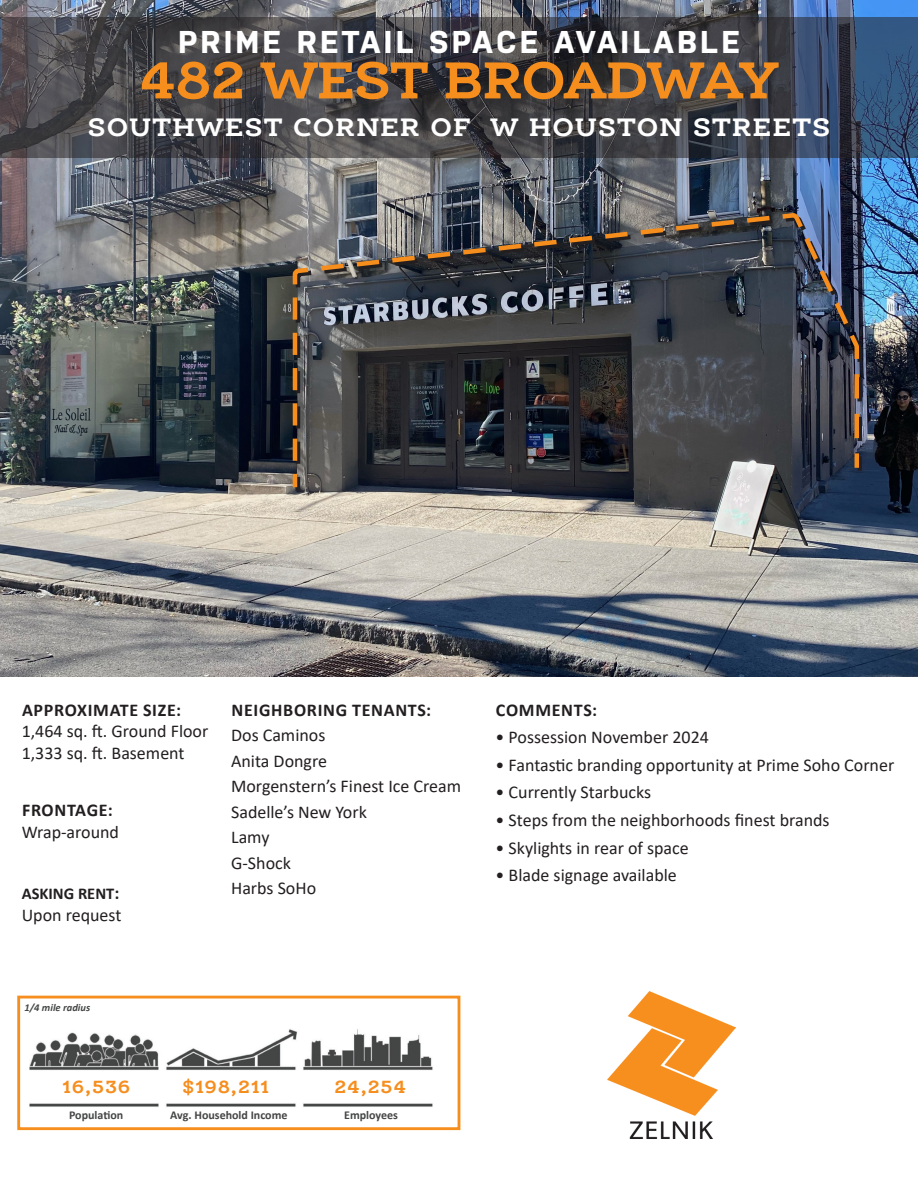
<style>
.page{position:relative;width:918px;height:1188px;background:#fff}
.page>*{position:absolute;margin:0;border:0;box-sizing:border-box;transform-origin:0 0}
.t1{font:700 55.5px "Ernestine Pro";letter-spacing:-.02em;color:#f68e1e}
.t2{font:700 31.5px "Nudista";letter-spacing:.1em;color:#fff}
.t3{font:700 27px "Ernestine Pro";letter-spacing:.045em;color:#fff}
.t4{font:700 18.9px "Ernestine Pro";letter-spacing:.04em;color:#f68e1e}
.t5{font:18px "Calibri";color:#231f20}
.t6{font:700 18px "Calibri";letter-spacing:.04em;color:#231f20}
.t7{font:700 16.5px "Calibri";color:#231f20}
.t8{font:700 12px "Calibri";color:#444545}
.t9{font:italic 700 10.5px "Calibri";color:#444545}
.s1{font-size:18px}
</style>
<div class="page">
<img style="left:0;top:0;width:918px;height:676px">
<svg style="left:0;top:17px;width:918px;height:141px;background:#40434b"></svg>
<div style="left:17px;top:996px;width:443px;height:134px;border:3px solid #f68e1e"></div>
<img style="left:29px;top:1029px;width:404px;height:78px">
<img style="left:608px;top:991px;width:128px;height:147px">
<svg style="left:861px;top:376px;width:1px;height:73px"></svg>
<img style="left:290px;top:211px;width:571px;height:278px">
<p class="t2" style="left:178px;top:24px;width:563px">PRIME RETAIL SPACE AVAILABLE</p>
<p class="t1" style="left:139px;top:44px;width:641px">482 WEST BROADWAY</p>
<p class="t3" style="left:88px;top:109px;width:744px">SOUTHWEST CORNER OF W HOUSTON STREETS</p>
<p class="t6" style="left:22px;top:697px;width:161px">APPROXIMATE SIZE:</p>
<p class="t5" style="left:22px;top:719px;width:188px">1,464 sq. ft. Ground Floor</p>
<p class="t5" style="left:22px;top:740px;width:164px">1,333 sq. ft. Basement</p>
<p class="t6" style="left:22px;top:798px;width:92px">FRONTAGE:</p>
<p class="t5" style="left:22px;top:819px;width:99px">Wrap-around</p>
<p class="t7" style="left:22px;top:882px;width:99px">ASKING RENT<span class="s1">:</span></p>
<p class="t5" style="left:22px;top:902px;width:101px">Upon request</p>
<p class="t6" style="left:231px;top:697px;width:201px">NEIGHBORING TENANTS:</p>
<p class="t5" style="left:231px;top:723px;width:96px">Dos Caminos</p>
<p class="t5" style="left:231px;top:748px;width:98px">Anita Dongre</p>
<p class="t5" style="left:231px;top:774px;width:232px">Morgenstern’s Finest Ice Cream</p>
<p class="t5" style="left:231px;top:799px;width:137px">Sadelle’s New York</p>
<p class="t5" style="left:231px;top:825px;width:40px">Lamy</p>
<p class="t5" style="left:231px;top:850px;width:61px">G-Shock</p>
<p class="t5" style="left:231px;top:876px;width:87px">Harbs SoHo</p>
<p class="t9" style="left:24px;top:1000px;width:67px">1/4 mile radius</p>
<p class="t4" style="left:62px;top:1075px;width:70px">16,536</p>
<p class="t4" style="left:182px;top:1075px;width:88px">$198,211</p>
<p class="t4" style="left:335px;top:1075px;width:73px">24,254</p>
<p class="t8" style="left:69px;top:1107px;width:56px">Population</p>
<p class="t8" style="left:170px;top:1107px;width:119px">Avg. Household Income</p>
<p class="t8" style="left:344px;top:1107px;width:55px">Employees</p>
<p class="t6" style="left:496px;top:697px;width:103px">COMMENTS:</p>
<p class="t5" style="left:496px;top:725px;width:215px">• Possession November 2024</p>
<p class="t5" style="left:496px;top:752px;width:400px">• Fantastic branding opportunity at Prime Soho Corner</p>
<p class="t5" style="left:496px;top:780px;width:157px">• Currently Starbucks</p>
<p class="t5" style="left:496px;top:807px;width:336px">• Steps from the neighborhoods finest brands</p>
<p class="t5" style="left:496px;top:835px;width:195px">• Skylights in rear of space</p>
<p class="t5" style="left:496px;top:863px;width:183px">• Blade signage available</p>
</div>
